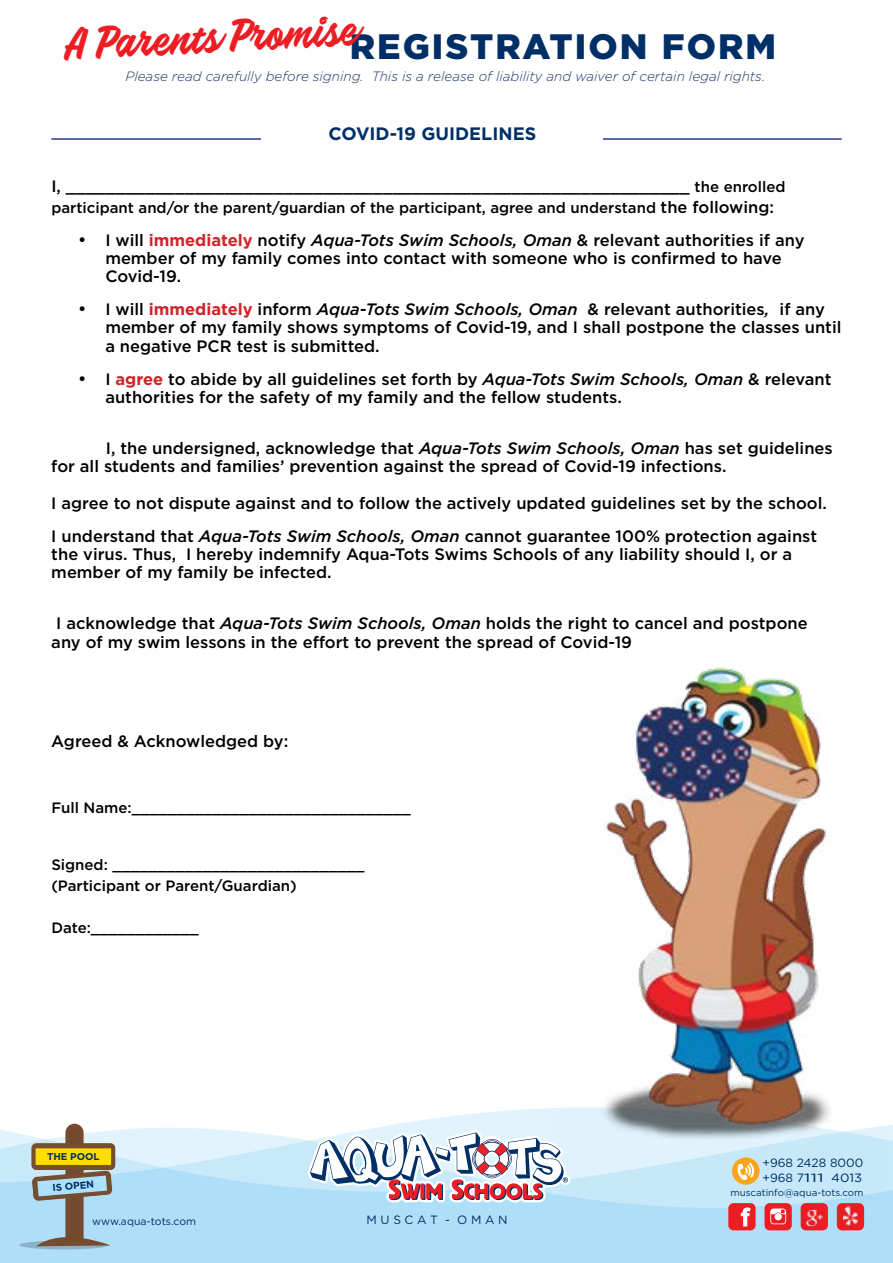
<style>
.page{position:relative;width:893px;height:1263px;background:#fff}
.page>*{position:absolute;margin:0;border:0;box-sizing:border-box;transform-origin:0 0}
.t1{font:46.5px "Calafia";color:#ed1d24}
.t2{font:900 35.25px "Gotham";letter-spacing:.06em;color:#002f67}
.t3{font:700 18px "Gotham";color:#002f67}
.t4{font:500 16.5px/18.1px "Gotham";color:#000}
.t5{font:500 15px/21px "Gotham";color:#000}
.t6{font:italic 300 13.5px "Gotham";color:#1d3664}
.t7{font:12px/15px "Gotham";color:#002f67}
.t8{font:10.5px "Gotham";color:#002f67}
.t9{font:700 9.9px "Gotham";letter-spacing:-.01em;color:#002f67}
.t10{font:9.75px "Gotham";color:#002f67}
.s1{font-size:15px}
.s2{font-size:16.5px}
.s3{font-weight:700;color:#d2232a}
.s4{font-style:italic}
</style>
<div class="page">
<hr style="left:51px;top:138px;width:791px;height:2px;background:#25408f">
<svg style="left:0;top:1108px;width:893px;height:155px;background:#c0e6f9"></svg>
<div style="left:728px;top:1203px;width:28px;height:27px;background:#ed1d24;border-radius:5px"></div>
<svg style="left:741px;top:1207px;width:9px;height:19px"></svg>
<div style="left:764px;top:1203px;width:28px;height:27px;background:#ed1d24;border-radius:5px"></div>
<svg style="left:770px;top:1208px;width:16px;height:16px"></svg>
<div style="left:775px;top:1213px;width:7px;height:7px;background:#fff;border-radius:50%"></div>
<svg style="left:801px;top:1203px;width:27px;height:27px"></svg>
<img style="left:802px;top:1206px;width:25px;height:24px">
<div style="left:837px;top:1203px;width:27px;height:27px;background:#ed1d24;border-radius:5px"></div>
<img style="left:842px;top:1207px;width:16px;height:22px">
<svg style="left:308px;top:1130px;width:249px;height:72px"></svg>
<svg style="left:19px;top:1240px;width:90px;height:9px"></svg>
<svg style="left:36px;top:1226px;width:74px;height:20px"></svg>
<img style="left:65px;top:1124px;width:19px;height:120px">
<svg style="left:70px;top:1128px;width:9px;height:15px"></svg>
<div style="left:70px;top:1195px;width:9px;height:44px;background:#724a2f"></div>
<svg style="left:32px;top:1170px;width:80px;height:31px;background:#98a7ab"></svg>
<div style="left:31px;top:1143px;width:84px;height:27px;background:#754d30;border-radius:5px"></div>
<div style="left:36px;top:1148px;width:75px;height:17px;background:#fd0"></div>
<div style="left:262px;top:126px;width:341px;height:22px;background:#fff"></div>
<img style="left:557px;top:664px;width:327px;height:542px">
<h1 class="t1" style="left:64px;top:16px;width:294px;rotate:-3deg">A Parents Promise</h1>
<h2 class="t2" style="left:350px;top:22px;width:428px">REGISTRATION FORM</h2>
<p class="t6" style="left:125px;top:68px;width:641px">Please read carefully before signing. This is a release of liability and waiver of certain legal rights.</p>
<p class="t3" style="left:329px;top:122px;width:209px">COVID-19 GUIDELINES</p>
<p class="t4" style="left:51px;top:177px;width:736px">I, _______________________________________________________________ <span class="s1">the enrolled</span></p>
<p class="t5" style="left:51px;top:197px;width:724px">participant and/or the parent/guardian of the participant, agree and understand <span class="s2">the following:</span></p>
<p class="t4" style="left:105px;top:231px;width:701px;text-indent:-27px">• I will <span class="s3">immediately</span> notify <span class="s4">Aqua-Tots Swim Schools, Oman</span> &amp; relevant authorities if any member of my family comes into contact with someone who is confirmed to have<br>Covid-19.</p>
<p class="t4" style="left:105px;top:300px;width:738px;text-indent:-27px">• I will <span class="s3">immediately</span> inform <span class="s4">Aqua-Tots Swim Schools, Oman</span> &amp; relevant authorities<span class="s4">,</span> if any member of my family shows symptoms of Covid-19, and I shall postpone the classes until a negative PCR test is submitted.</p>
<p class="t4" style="left:105px;top:370px;width:728px;text-indent:-27px">• I <span class="s3">agree</span> to abide by all guidelines set forth by <span class="s4">Aqua-Tots Swim Schools, Oman</span> &amp; relevant authorities for the safety of my family and the fellow students.</p>
<p class="t4" style="left:51px;top:439px;width:783px;text-indent:54px">I, the undersigned, acknowledge that <span class="s4">Aqua-Tots Swim Schools, Oman</span> has set guidelines for all students and families’ prevention against the spread of Covid-19 infections.</p>
<p class="t4" style="left:51px;top:486px;width:777px;line-height:33.2px">I agree to not dispute against and to follow the actively updated guidelines set by the school.<br>I understand that <span class="s4">Aqua-Tots Swim Schools, Oman</span> cannot guarantee 100% protection against</p>
<p class="t4" style="left:51px;top:545px;width:742px">the virus. Thus, I hereby indemnify Aqua-Tots Swims Schools of any liability should I, or a member of my family be infected.</p>
<p class="t4" style="left:51px;top:614px;width:758px">I acknowledge that <span class="s4">Aqua-Tots Swim Schools, Oman</span> holds the right to cancel and postpone any of my swim lessons in the effort to prevent the spread of Covid-19</p>
<p class="t4" style="left:51px;top:732px;width:239px">Agreed &amp; Acknowledged by:</p>
<p class="t5" style="left:51px;top:797px;width:361px">Full Name:_______________________________</p>
<p class="t5" style="left:51px;top:854px;width:315px">Signed: ____________________________ (Participant or Parent/Guardian)</p>
<p class="t5" style="left:51px;top:917px;width:149px">Date:____________</p>
<p class="t9" style="left:47px;top:1150px;width:54px">THE POOL</p>
<p class="t9" style="left:52px;top:1181px;width:43px;rotate:-5deg">IS OPEN</p>
<p class="t8" style="left:92px;top:1215px;width:105px">www.aqua-tots.com</p>
<p class="t7" style="left:367px;top:1212px;width:142px">M U S C A T - O M A N</p>
<p class="t7" style="left:762px;top:1155px;width:102px">+968 2428 8000 +968 7111 4013</p>
<p class="t10" style="left:730px;top:1187px;width:134px">muscatinfo@aqua-tots.com</p>
</div>
